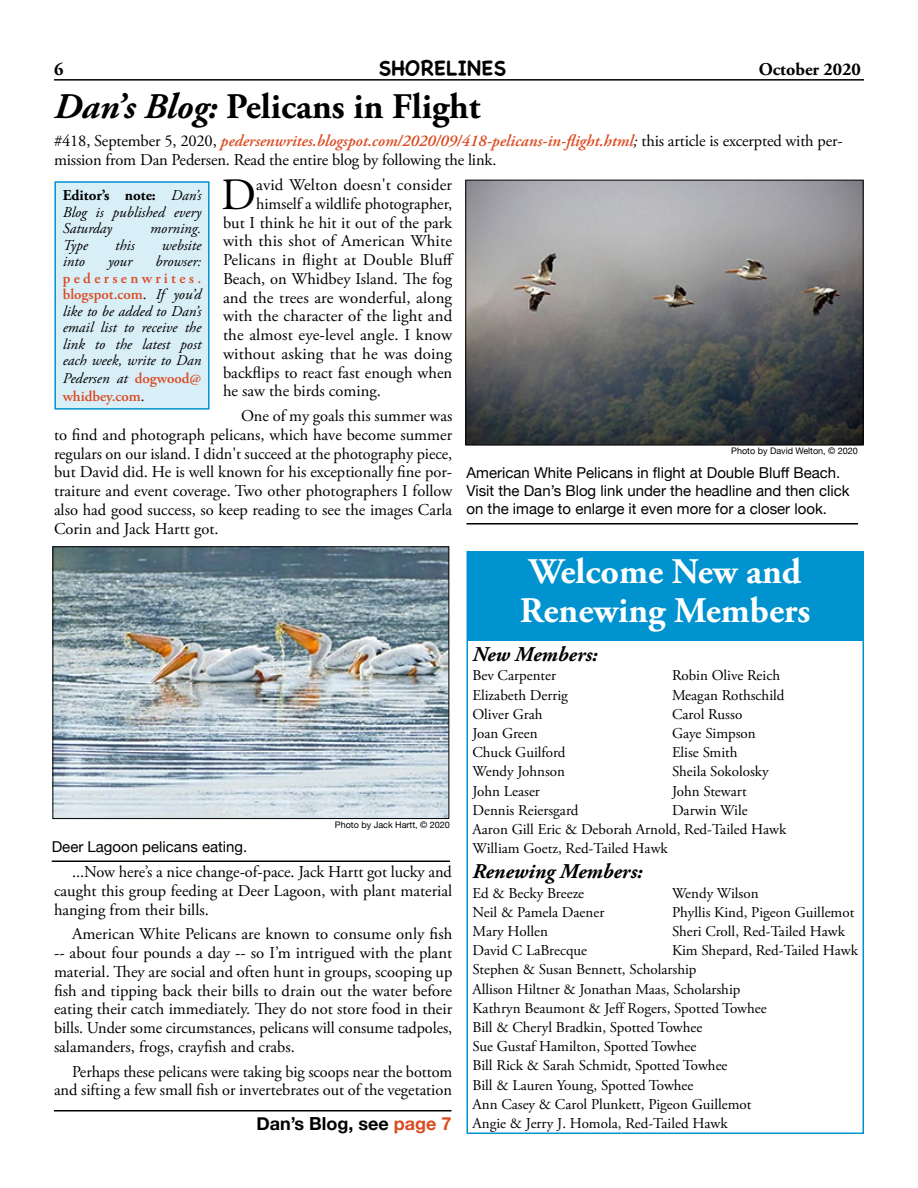
<style>
.page{position:relative;width:918px;height:1188px;background:#fff}
.page>*{position:absolute;margin:0;border:0;box-sizing:border-box;transform-origin:0 0}
.body_text_first{font:44.85px "Adobe Garamond Pro";color:#000}
.Heading{font:700 36px/39px "Adobe Garamond Pro";color:#fff}
.Heading-2{font:700 36px "Adobe Garamond Pro";color:#000}
.Subhead{font:italic 700 21px "Adobe Garamond Pro";color:#000}
.t1{font:700 21px "Chalkboard SE";color:#000}
.continued_on{font:700 18px "Helvetica Neue";color:#000}
.t2{font:700 18px "Adobe Garamond Pro";color:#000}
.body_text{font:16.5px/18.8px "Adobe Garamond Pro";color:#000;text-align:justify}
.body_text_first-2{font:16.5px "Adobe Garamond Pro";letter-spacing:.005em;color:#000}
.author{font:16.5px/19.2px "Adobe Garamond Pro";letter-spacing:-.01em;color:#000}
.t3{font:15px "Adobe Garamond Pro";color:#000}
.t4{font:italic 15px/16.5px "Adobe Garamond Pro";color:#000;text-align:justify}
.t5{font:15px/18px "Helvetica Neue";color:#000}
.t6{font:600 15px/18px "Adobe Garamond Pro";color:#da4b22}
.credit{font:9px "Helvetica Neue";color:#000}
.s1{font-style:italic}
.s2{font-weight:600;font-style:italic;color:#da4b22}
.s3{font-weight:700;font-style:normal}
.s4{font-weight:600;font-style:normal;color:#da4b22}
.s5{font-style:normal}
.s6{font-weight:400;font-style:italic;color:#000}
.s7{font-weight:400;color:#000}
.s8{color:#da4b22}
</style>
<div class="page">
<hr style="left:54px;top:79px;width:810px;height:2px;background:#000">
<div style="left:468px;top:552px;width:396px;height:89px;background:#0193cf"></div>
<div style="left:466px;top:551px;width:398px;height:583px;border:2px solid #0193cf"></div>
<img style="left:467px;top:182px;width:395px;height:261px">
<div style="left:465px;top:180px;width:399px;height:265px;border:1px solid #000"></div>
<hr style="left:466px;top:523px;width:392px;height:2px;background:#000">
<img style="left:54px;top:548px;width:393px;height:269px">
<div style="left:52px;top:546px;width:397px;height:273px;border:1px solid #000"></div>
<hr style="left:52px;top:861px;width:398px;height:1px;background:#000">
<hr style="left:54px;top:1110px;width:397px;height:2px;background:#000">
<div style="left:55px;top:182px;width:154px;height:227px;background:#d9eff8"></div>
<div style="left:54px;top:181px;width:156px;height:229px;border:2px solid #0193cf"></div>
<p class="t2" style="left:54px;top:58px;width:11px">6</p>
<p class="t1" style="left:379px;top:55px;width:129px">SHORELINES</p>
<p class="t2" style="left:759px;top:58px;width:104px">October 2020</p>
<p class="Heading-2" style="left:54px;top:86px;width:428px"><span class="s1">Dan’s Blog:</span> Pelicans in Flight</p>
<p class="author" style="left:54px;top:132px;width:790px">#418, September 5, 2020, <span class="s2">pedersenwrites.blogspot.com/2020/09/418-pelicans-in-flight.html</span><span class="s1">;</span> this article is excerpted with per&shy;mission from Dan Pedersen. Read the entire blog by following the link.</p>
<p class="body_text_first" style="left:221px;top:168px;width:36px">D</p>
<p class="body_text_first-2" style="left:256px;top:175px;width:198px">avid Welton doesn't consider</p>
<p class="t4" style="left:63px;top:188px;width:140px"><span class="s3">Editor’s note:</span> Dan’s Blog is published every Saturday</p>
<p class="body_text_first-2" style="left:256px;top:194px;width:198px">himself a wildlife photographer,</p>
<p class="body_text_first-2" style="left:223px;top:212px;width:231px">but I think he hit it out of the park</p>
<p class="body_text_first-2" style="left:223px;top:231px;width:231px">with this shot of American White</p>
<p class="body_text_first-2" style="left:223px;top:250px;width:233px">Pelicans in flight at Double Bluff</p>
<p class="body_text_first-2" style="left:223px;top:269px;width:231px">Beach, on Whidbey Island. The fog</p>
<p class="body_text_first-2" style="left:223px;top:287px;width:231px">and the trees are wonderful, along</p>
<p class="body_text_first-2" style="left:223px;top:306px;width:231px">with the character of the light and</p>
<p class="body_text_first-2" style="left:223px;top:325px;width:231px">the almost eye-level angle. I know</p>
<p class="body_text_first-2" style="left:223px;top:344px;width:231px">without asking that he was doing</p>
<p class="body_text_first-2" style="left:223px;top:362px;width:231px">backflips to react fast enough when</p>
<p class="body_text_first-2" style="left:223px;top:381px;width:159px">he saw the birds coming.</p>
<p class="body_text" style="left:54px;top:407px;width:400px;text-indent:187px">One of my goals this summer was to find and photograph pelicans, which have become summer regulars on our island. I didn't succeed at the photography piece, but David did. He is well known for his exceptionally fine por&shy;traiture and event coverage. Two other photographers I follow also had good success, so keep reading to see the images Carla Corin and Jack Hartt got.</p>
<p class="t4" style="left:150px;top:221px;width:52px">morning.</p>
<p class="t4" style="left:63px;top:237px;width:27px">Type</p>
<p class="t4" style="left:115px;top:237px;width:21px">this</p>
<p class="t4" style="left:162px;top:237px;width:41px">website</p>
<p class="t4" style="left:63px;top:254px;width:24px">into</p>
<p class="t4" style="left:108px;top:254px;width:26px">your</p>
<p class="t4" style="left:63px;top:254px;width:140px;text-indent:93px">browser: <span class="s4">pedersenwrites. blogspot.com</span><span class="s5">.</span> If you’d like to be added to Dan’s email list to receive the link to the latest post each week, write to Dan</p>
<p class="t6" style="left:63px;top:370px;width:140px"><span class="s6">Pedersen at</span> dogwood@ whidbey.com<span class="s7">.</span></p>
<p class="credit" style="left:731px;top:444px;width:128px">Photo by David Welton, © 2020</p>
<p class="t5" style="left:466px;top:465px;width:385px">American White Pelicans in flight at Double Bluff Beach.<br>Visit the Dan’s Blog link under the headline and then click on the image to enlarge it even more for a closer look.</p>
<p class="t5" style="left:52px;top:838px;width:197px">Deer Lagoon pelicans eating.</p>
<p class="credit" style="left:335px;top:818px;width:117px">Photo by Jack Hartt, © 2020</p>
<p class="body_text" style="left:54px;top:863px;width:400px;text-indent:18px">...Now here’s a nice change-of-pace. Jack Hartt got lucky and caught this group feeding at Deer Lagoon, with plant material hanging from their bills.</p>
<p class="body_text" style="left:54px;top:925px;width:400px;text-indent:18px">American White Pelicans are known to consume only fish -- about four pounds a day -- so I’m intrigued with the plant material. They are social and often hunt in groups, scooping up fish and tipping back their bills to drain out the water before eating their catch immediately. They do not store food in their bills. Under some circumstances, pelicans will consume tadpoles, salamanders, frogs, crayfish and crabs.</p>
<p class="body_text" style="left:54px;top:1063px;width:400px;text-align:right">Perhaps these pelicans were taking big scoops near the bottom and sifting a few small fish or invertebrates out of the vegetation</p>
<p class="continued_on" style="left:256px;top:1109px;width:197px">Dan’s Blog, see <span class="s8">page 7</span></p>
<p class="Heading" style="left:520px;top:553px;width:292px">Welcome New and<br>Renewing Members</p>
<p class="Subhead" style="left:472px;top:642px;width:127px">New Members:</p>
<p class="t3" style="left:472px;top:667px;width:85px">Bev Carpenter</p>
<p class="t3" style="left:472px;top:686px;width:97px">Elizabeth Derrig</p>
<p class="t3" style="left:472px;top:705px;width:71px">Oliver Grah</p>
<p class="t3" style="left:472px;top:724px;width:67px">Joan Green</p>
<p class="t3" style="left:472px;top:743px;width:95px">Chuck Guilford</p>
<p class="t3" style="left:472px;top:763px;width:94px">Wendy Johnson</p>
<p class="t3" style="left:472px;top:782px;width:69px">John Leaser</p>
<p class="t3" style="left:472px;top:801px;width:107px">Dennis Reiersgard</p>
<p class="t3" style="left:672px;top:667px;width:110px">Robin Olive Reich</p>
<p class="t3" style="left:672px;top:686px;width:114px">Meagan Rothschild</p>
<p class="t3" style="left:672px;top:705px;width:72px">Carol Russo</p>
<p class="t3" style="left:672px;top:724px;width:85px">Gaye Simpson</p>
<p class="t3" style="left:672px;top:743px;width:67px">Elise Smith</p>
<p class="t3" style="left:672px;top:763px;width:98px">Sheila Sokolosky</p>
<p class="t3" style="left:672px;top:782px;width:76px">John Stewart</p>
<p class="t3" style="left:672px;top:801px;width:77px">Darwin Wile</p>
<p class="t3" style="left:472px;top:820px;width:315px">Aaron Gill Eric &amp; Deborah Arnold, Red-Tailed Hawk</p>
<p class="t3" style="left:472px;top:839px;width:197px">William Goetz, Red-Tailed Hawk</p>
<p class="Subhead" style="left:472px;top:860px;width:172px">Renewing Members:</p>
<p class="t3" style="left:472px;top:884px;width:113px">Ed &amp; Becky Breeze</p>
<p class="t3" style="left:472px;top:903px;width:133px">Neil &amp; Pamela Daener</p>
<p class="t3" style="left:472px;top:922px;width:77px">Mary Hollen</p>
<p class="t3" style="left:472px;top:941px;width:116px">David C LaBrecque</p>
<p class="t3" style="left:672px;top:884px;width:88px">Wendy Wilson</p>
<p class="t3" style="left:672px;top:903px;width:184px">Phyllis Kind, Pigeon Guillemot</p>
<p class="t3" style="left:672px;top:922px;width:175px">Sheri Croll, Red-Tailed Hawk</p>
<p class="t3" style="left:672px;top:941px;width:187px">Kim Shepard, Red-Tailed Hawk</p>
<p class="t3" style="left:472px;top:961px;width:226px">Stephen &amp; Susan Bennett, Scholarship</p>
<p class="t3" style="left:472px;top:980px;width:269px">Allison Hiltner &amp; Jonathan Maas, Scholarship</p>
<p class="t3" style="left:472px;top:999px;width:296px">Kathryn Beaumont &amp; Jeff Rogers, Spotted Towhee</p>
<p class="t3" style="left:472px;top:1018px;width:231px">Bill &amp; Cheryl Bradkin, Spotted Towhee</p>
<p class="t3" style="left:472px;top:1037px;width:225px">Sue Gustaf Hamilton, Spotted Towhee</p>
<p class="t3" style="left:472px;top:1057px;width:257px">Bill Rick &amp; Sarah Schmidt, Spotted Towhee</p>
<p class="t3" style="left:472px;top:1076px;width:223px">Bill &amp; Lauren Young, Spotted Towhee</p>
<p class="t3" style="left:472px;top:1095px;width:280px">Ann Casey &amp; Carol Plunkett, Pigeon Guillemot</p>
<p class="t3" style="left:472px;top:1114px;width:257px">Angie &amp; Jerry J. Homola, Red-Tailed Hawk</p>
</div>
